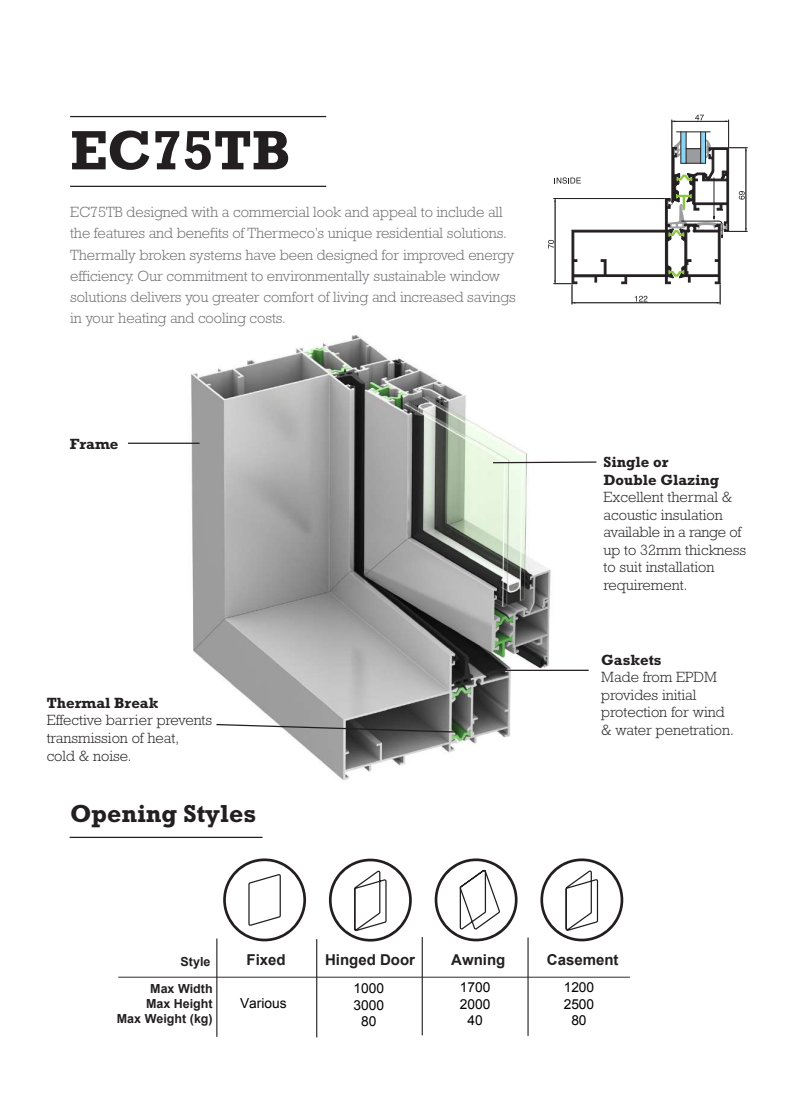
<style>
.page{position:relative;width:803px;height:1112px;background:#fff}
.page>*{position:absolute;margin:0;border:0;box-sizing:border-box;transform-origin:0 0}
.t1{font:700 56.25px "Rockwell";color:#231f20}
.t2{font:700 25px "Rockwell";color:#231f20}
.t3{font:300 15px/21px "Rockwell";letter-spacing:-.005em;color:#6c6d70}
.t4{font:300 15px/17.5px "Rockwell";color:#231f20}
.t5{font:700 15px/17.5px "Rockwell";color:#231f20}
.t6{font:700 15px "Arial";color:#231f20}
.t7{font:13.75px/16.5px "Arial";color:#000;text-align:center}
.t8{font:13.75px "Arial";color:#000}
.t9{font:700 12.5px/26.8px "Arial";color:#231f20;text-align:right}
.s1{font-style:inherit}
</style>
<div class="page">
<img style="left:191px;top:335px;width:360px;height:445px">
<hr style="left:70px;top:116px;width:256px;height:1px;background:#231f20">
<hr style="left:70px;top:186px;width:256px;height:1px;background:#231f20">
<svg style="left:548px;top:115px;width:200px;height:189px"></svg>
<hr style="left:128px;top:442px;width:72px;height:2px;background:#231f20">
<svg style="left:492px;top:460px;width:105px;height:4px"></svg>
<hr style="left:70px;top:836px;width:192px;height:1px;background:#231f20">
<svg style="left:215px;top:723px;width:243px;height:10px"></svg>
<svg style="left:223px;top:858px;width:83px;height:83px"></svg>
<svg style="left:435px;top:858px;width:82px;height:83px"></svg>
<svg style="left:329px;top:858px;width:83px;height:83px"></svg>
<svg style="left:540px;top:858px;width:83px;height:83px"></svg>
<hr style="left:498px;top:669px;width:91px;height:2px;background:#231f20">
<hr style="left:118px;top:976px;width:512px;height:1px;background:#231f20">
<hr style="left:316px;top:938px;width:1px;height:99px;background:#231f20">
<hr style="left:422px;top:936px;width:1px;height:99px;background:#231f20">
<hr style="left:528px;top:937px;width:1px;height:98px;background:#231f20">
<hr style="left:217px;top:938px;width:1px;height:98px;background:#231f20">
<h1 class="t1" style="left:70px;top:117px;width:222px">EC75TB</h1>
<p class="t3" style="left:70px;top:202px;width:447px">EC75TB designed with a commercial look and appeal to include all the features and benefits of Thermeco’s unique residential solutions.<br>Thermally broken systems have been designed for improved energy efficiency. Our commitment to environmentally sustainable window solutions delivers you greater comfort of living and increased savings in your heating and cooling costs.</p>
<p class="t5" style="left:70px;top:434px;width:50px">Frame</p>
<p class="t5" style="left:47px;top:693px;width:113px">Thermal Break</p>
<p class="t4" style="left:47px;top:711px;width:167px">Effective barrier prevents transmission of heat,<br>cold &amp; noise.</p>
<h2 class="t2" style="left:70px;top:798px;width:187px">Opening Styles</h2>
<p class="t5" style="left:603px;top:453px;width:117px">Single or<br>Double Glazing</p>
<p class="t4" style="left:603px;top:488px;width:144px">Excellent thermal &amp; acoustic insulation available in a range of up to 32mm thickness to suit installation requirement.</p>
<p class="t5" style="left:601px;top:650px;width:62px">Gaskets</p>
<p class="t4" style="left:601px;top:668px;width:134px">Made from EPDM provides initial protection for wind &amp; water penetration.</p>
<p class="t9" style="left:150px;top:948px;width:64px">Style<br>Max Width</p>
<p class="t9" style="left:117px;top:995px;width:97px;line-height:15px">Max Height<br>Max Weight (kg)</p>
<p class="t6" style="left:247px;top:949px;width:41px">Fixed</p>
<p class="t6" style="left:325px;top:949px;width:92px">Hinged Door</p>
<p class="t6" style="left:451px;top:949px;width:56px">Awning</p>
<p class="t6" style="left:547px;top:949px;width:73px">Casement</p>
<p class="t7" style="left:353px;top:980px;width:32px">1000<br>3000<br>80</p>
<p class="t7" style="left:460px;top:978px;width:32px">1<span class="s1">7</span>00<br><span class="s1">2</span>000<br><span class="s1">4</span>0</p>
<p class="t7" style="left:564px;top:978px;width:32px">1<span class="s1">2</span>00<br><span class="s1">25</span>00<br>80</p>
<p class="t8" style="left:240px;top:994px;width:48px">Various</p>
</div>
